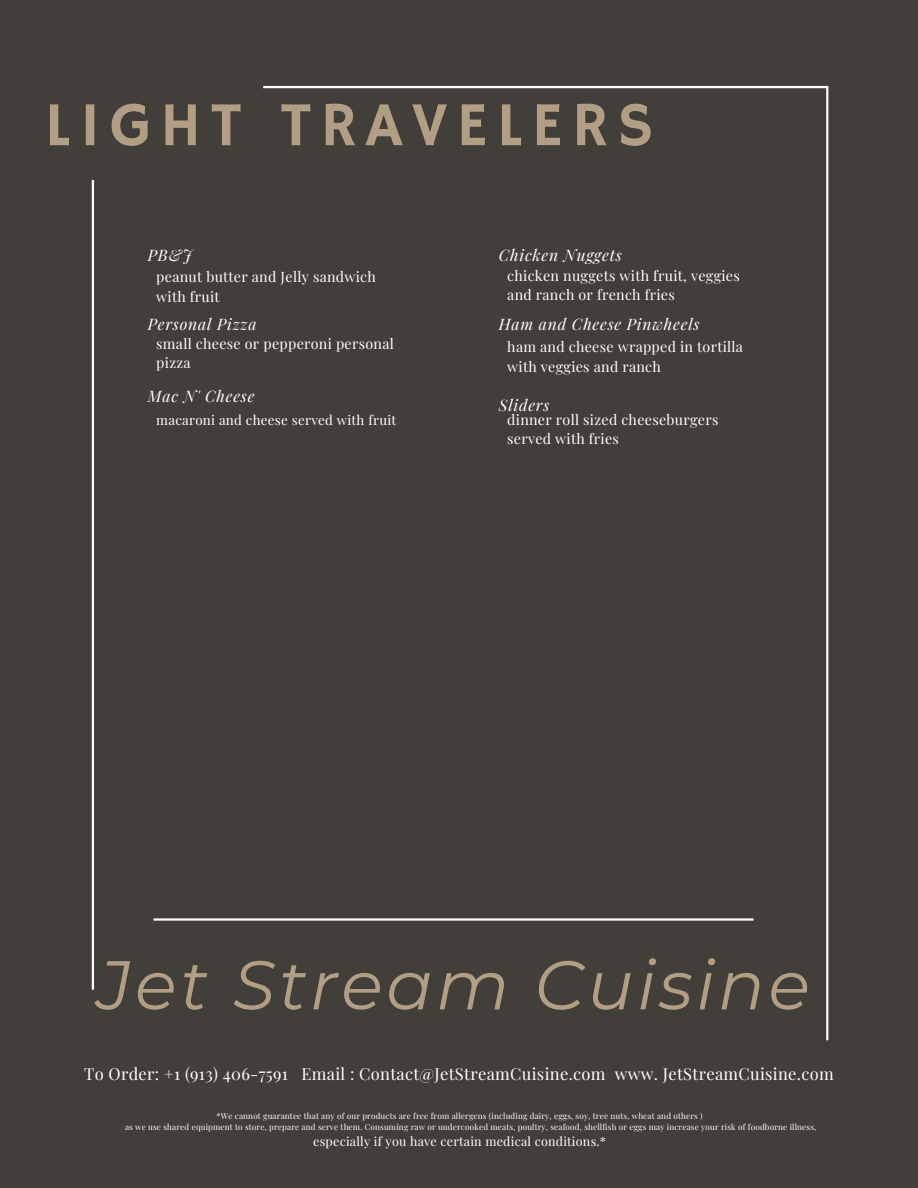
<style>
.page{position:relative;width:918px;height:1188px;background:#423e3a}
.page>*{position:absolute;margin:0;border:0;box-sizing:border-box;transform-origin:0 0}
.t1{font:italic 68.85px "Montserrat";letter-spacing:.05em;color:#b29e84}
.t2{font:62.7px "Hammersmith One";letter-spacing:.14em;color:#b29e84}
.t3{font:16.5px "Playfair Display";letter-spacing:.02em;color:#fff}
.t4{font:italic 15.75px "Playfair Display";letter-spacing:.05em;color:#fff}
.t5{font:14.25px/19.2px "Playfair Display";letter-spacing:.02em;color:#fff}
.t6{font:13.35px "Playfair Display";letter-spacing:.02em;color:#fff}
.t7{font:12.45px "Playfair Display";letter-spacing:.02em;color:#fff}
.t8{font:8.25px "Playfair Display";letter-spacing:.02em;color:#fff}
</style>
<div class="page">
<hr style="left:263px;top:86px;width:563px;height:2px;background:#fff">
<hr style="left:92px;top:180px;width:2px;height:810px;background:#fff">
<hr style="left:154px;top:918px;width:600px;height:3px;background:#fff">
<hr style="left:826px;top:86px;width:2px;height:954px;background:#fff">
<h2 class="t2" style="left:45px;top:89px;width:611px">LIGHT TRAVELERS</h2>
<h1 class="t4" style="left:148px;top:244px;width:46px">PB&amp;J</h1>
<h3 class="t4" style="left:499px;top:244px;width:124px">Chicken Nuggets</h3>
<h4 class="t5" style="left:156px;top:267px;width:221px">peanut butter and Jelly sandwich with fruit</h4>
<h5 class="t5" style="left:507px;top:266px;width:234px">chicken nuggets with fruit, veggies and ranch or french fries</h5>
<h5 class="t5" style="left:156px;top:333px;width:239px">small cheese or pepperoni personal pizza</h5>
<h4 class="t5" style="left:507px;top:337px;width:237px">ham and cheese wrapped in tortilla with veggies and ranch</h4>
<h4 class="t4" style="left:148px;top:313px;width:110px">Personal Pizza</h4>
<h5 class="t4" style="left:499px;top:313px;width:202px">Ham and Cheese Pinwheels</h5>
<h5 class="t4" style="left:148px;top:385px;width:108px">Mac N' Cheese</h5>
<h4 class="t4" style="left:499px;top:394px;width:52px">Sliders</h4>
<h4 class="t6" style="left:156px;top:411px;width:241px">macaroni and cheese served with fruit</h4>
<h5 class="t5" style="left:507px;top:409px;width:213px">dinner roll sized cheeseburgers served with fries</h5>
<h5 class="t1" style="left:97px;top:943px;width:715px">Jet Stream Cuisine</h5>
<p class="t3" style="left:84px;top:1062px;width:751px">To Order: +1 (913) 406-7591 Email : Contact@JetStreamCuisine.com www. JetStreamCuisine.com</p>
<h4 class="t8" style="left:217px;top:1110px;width:488px">*We cannot guarantee that any of our products are free from allergens (including dairy, eggs, soy, tree nuts, wheat and others )</h4>
<p class="t8" style="left:125px;top:1122px;width:693px">as we use shared equipment to store, prepare and serve them. Consuming raw or undercooked meats, poultry, seafood, shellfish or eggs may increase your risk of foodborne illness,</p>
<p class="t7" style="left:313px;top:1133px;width:294px">especially if you have certain medical conditions.*</p>
</div>
